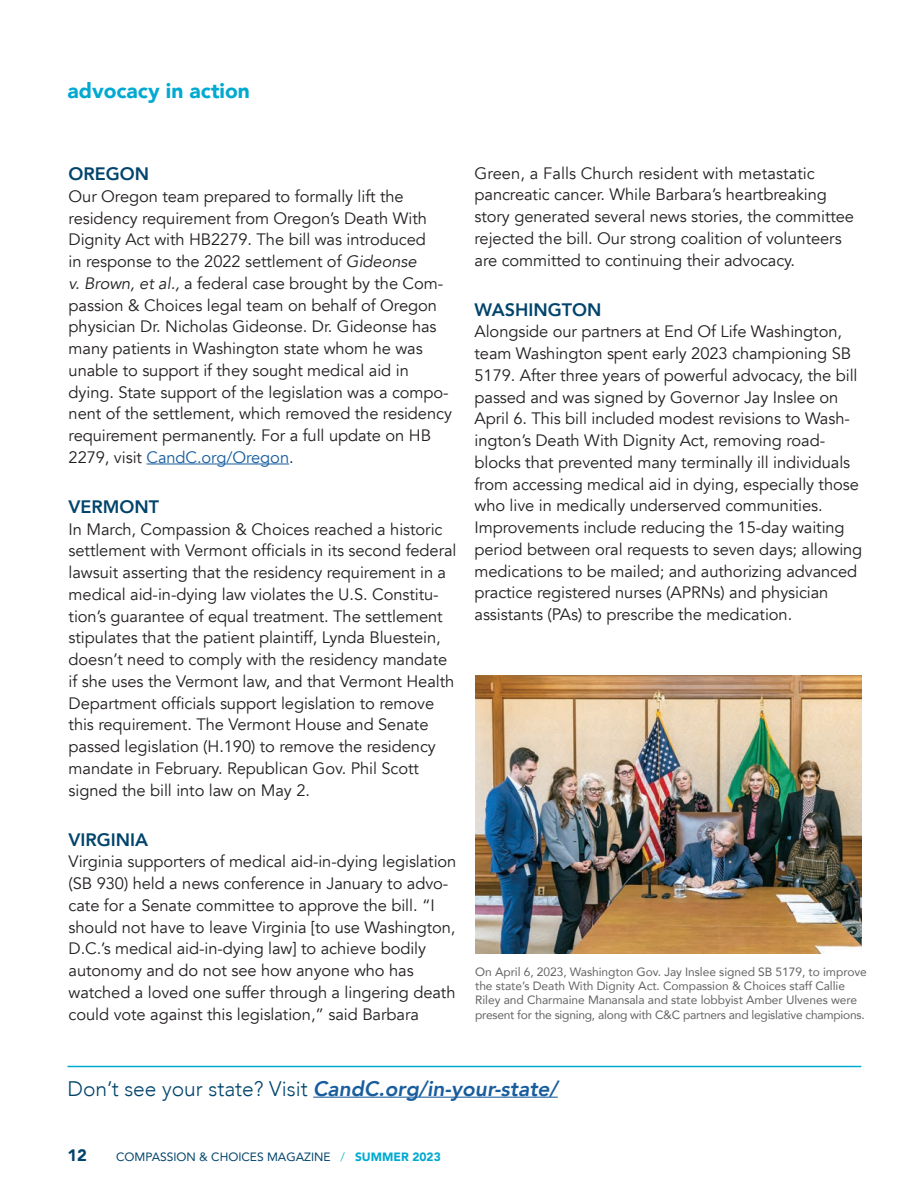
<style>
.page{position:relative;width:918px;height:1188px;background:#fff}
.page>*{position:absolute;margin:0;border:0;box-sizing:border-box;transform-origin:0 0}
.dept_headline_story{font:italic 800 21px "Avenir";color:#175d9e}
.section_title_left{font:900 21px "Avenir";color:#00a9d1}
.state_names{font:800 18px "Avenir";color:#00446c}
.body_copy{font:16.5px/21.8px "Avenir";letter-spacing:-.005em;color:#231f20}
.t1{font:900 16.5px "Avenir";color:#00446c}
.t2{font:12px/14.4px "Avenir";letter-spacing:-.005em;color:#636366}
.t3{font:12px "Avenir";color:#00446c}
.s1{font-style:italic}
.s2{color:#175d9e}
.s3{font-weight:300;font-style:normal;color:#00446c}
.s4{font-weight:300;color:#00a9d1}
.s5{font-weight:900;color:#00a9d1}
</style>
<div class="page">
<hr style="left:146px;top:464px;width:143px;height:1px;background:#175d9e">
<img style="left:476px;top:675px;width:385px;height:278px">
<hr style="left:313px;top:1097px;width:245px;height:1px;background:#175d9e">
<hr style="left:68px;top:1066px;width:793px;height:1px;background:#00a9d1">
<p class="section_title_left" style="left:68px;top:72px;width:184px">advocacy in action</p>
<p class="state_names" style="left:69px;top:160px;width:82px">OREGON</p>
<p class="body_copy" style="left:69px;top:185px;width:385px">Our Oregon team prepared to formally lift the residency requirement from Oregon’s Death With Dignity Act with HB2279. The bill was introduced<br>in response to the 2022 settlement of <span class="s1">Gideonse<br>v. Brown, et al.,</span> a federal case brought by the Com&shy;passion &amp; Choices legal team on behalf of Oregon physician Dr. Nicholas Gideonse. Dr. Gideonse has many patients in Washington state whom he was unable to support if they sought medical aid in dying. State support of the legislation was a compo&shy;nent of the settlement, which removed the residency requirement permanently. For a full update on HB 2279, visit <span class="s2">CandC.org/Oregon</span>.</p>
<p class="state_names" style="left:69px;top:493px;width:92px">VERMONT</p>
<p class="body_copy" style="left:69px;top:518px;width:389px">In March, Compassion &amp; Choices reached a historic settlement with Vermont officials in its second federal lawsuit asserting that the residency requirement in a medical aid-in-dying law violates the U.S. Constitu&shy;tion’s guarantee of equal treatment. The settlement stipulates that the patient plaintiff, Lynda Bluestein, doesn’t need to comply with the residency mandate if she uses the Vermont law, and that Vermont Health Department officials support legislation to remove this requirement. The Vermont House and Senate passed legislation (H.190) to remove the residency mandate in February. Republican Gov. Phil Scott signed the bill into law on May 2.</p>
<p class="state_names" style="left:69px;top:825px;width:81px">VIRGINIA</p>
<p class="body_copy" style="left:69px;top:851px;width:389px">Virginia supporters of medical aid-in-dying legislation (SB 930) held a news conference in January to advo&shy;cate for a Senate committee to approve the bill. “I should not have to leave Virginia [to use Washington, D.C.’s medical aid-in-dying law] to achieve bodily autonomy and do not see how anyone who has watched a loved one suffer through a lingering death could vote against this legislation,” said Barbara</p>
<p class="body_copy" style="left:475px;top:162px;width:381px">Green, a Falls Church resident with metastatic pancreatic cancer. While Barbara’s heartbreaking story generated several news stories, the committee rejected the bill. Our strong coalition of volunteers are committed to continuing their advocacy.</p>
<p class="state_names" style="left:475px;top:295px;width:128px">WASHINGTON</p>
<p class="body_copy" style="left:475px;top:321px;width:389px">Alongside our partners at End Of Life Washington, team Washington spent early 2023 championing SB 5179. After three years of powerful advocacy, the bill passed and was signed by Governor Jay Inslee on April 6. This bill included modest revisions to Wash&shy;ington’s Death With Dignity Act, removing road&shy;blocks that prevented many terminally ill individuals from accessing medical aid in dying, especially those who live in medically underserved communities.<br>Improvements include reducing the 15-day waiting period between oral requests to seven days; allowing medications to be mailed; and authorizing advanced practice registered nurses (APRNs) and physician assistants (PAs) to prescribe the medication.</p>
<p class="t2" style="left:475px;top:964px;width:393px">On April 6, 2023, Washington Gov. Jay Inslee signed SB 5179, to improve the state’s Death With Dignity Act. Compassion &amp; Choices staff Callie Riley and Charmaine Manansala and state lobbyist Amber Ulvenes were present for the signing, along with C&amp;C partners and legislative champions.</p>
<p class="dept_headline_story" style="left:68px;top:1076px;width:492px"><span class="s3">Don’t see your state? Visit</span> CandC.org/in-your-state/</p>
<p class="t1" style="left:68px;top:1141px;width:21px">12</p>
<p class="t3" style="left:116px;top:1147px;width:326px">COMPASSION &amp; CHOICES MAGAZINE <span class="s4">/</span> <span class="s5">SUMMER 2023</span></p>
</div>
